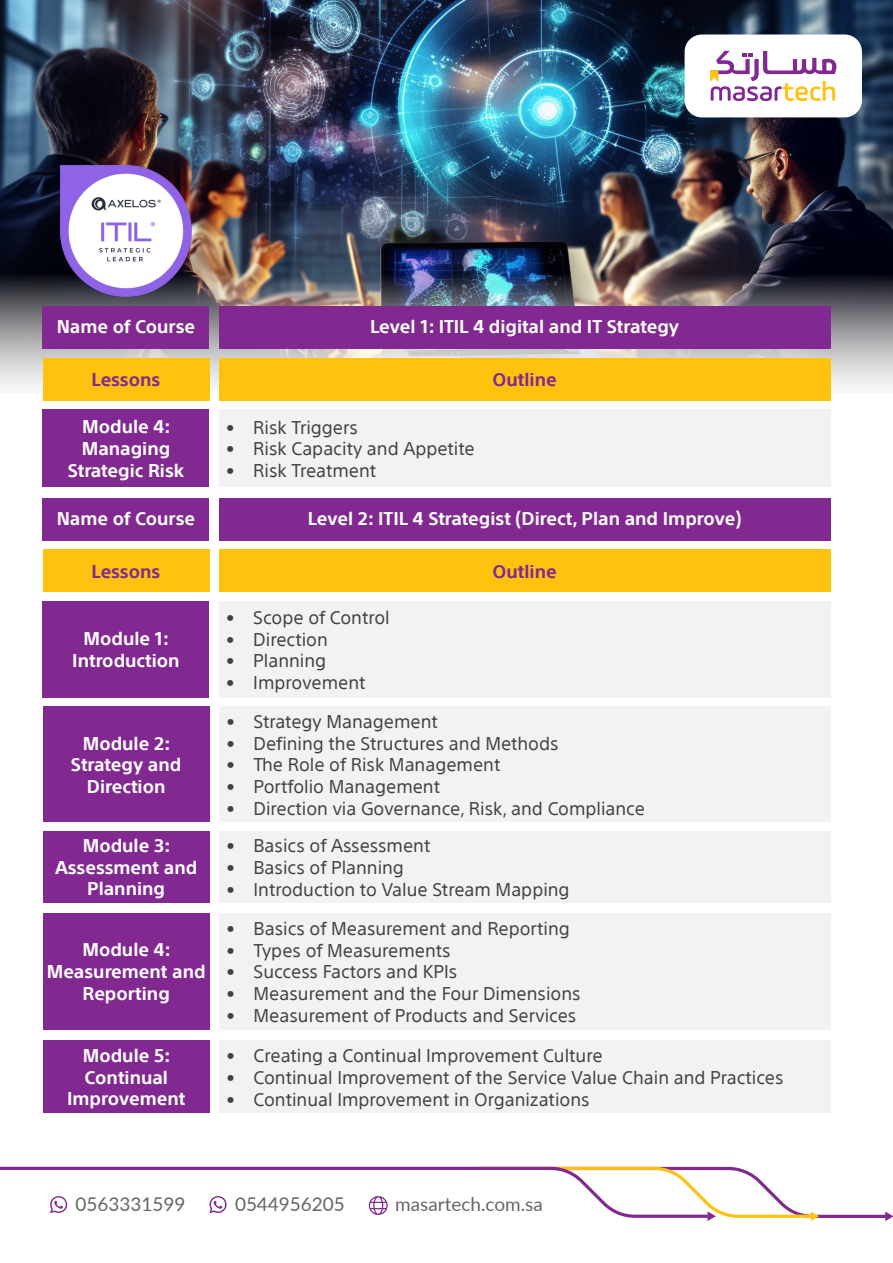
<style>
.page{position:relative;width:893px;height:1263px;background:#fff}
.page>*{position:absolute;margin:0;border:0;box-sizing:border-box;transform-origin:0 0}
.t1{font:18.9px "Lato";color:#666}
.t2{font:18px "SST Arabic";color:#414042}
.t3{font:700 18px/21.6px "SST Arabic";color:#fff;text-align:center}
.t4{font:700 18px "SST Arabic";color:#812990}
</style>
<div class="page">
<img style="left:0;top:0;width:893px;height:227px">
<img style="left:0;top:227px;width:893px;height:174px">
<div style="left:685px;top:35px;width:177px;height:82px;background:#fff;border-radius:17px"></div>
<div style="left:219px;top:306px;width:612px;height:43px;background:#812990"></div>
<div style="left:43px;top:306px;width:166px;height:43px;background:#812990"></div>
<div style="left:43px;top:358px;width:166px;height:43px;background:#ffc20e"></div>
<div style="left:219px;top:358px;width:611px;height:43px;background:#ffc20e"></div>
<div style="left:43px;top:409px;width:166px;height:78px;background:#812990"></div>
<div style="left:219px;top:409px;width:611px;height:78px;background:#f1f2f2"></div>
<svg style="left:710px;top:51px;width:126px;height:50px"></svg>
<svg style="left:0;top:1167px;width:893px;height:54px"></svg>
<img style="left:59px;top:165px;width:133px;height:133px">
<div style="left:219px;top:498px;width:612px;height:43px;background:#812990"></div>
<div style="left:43px;top:498px;width:166px;height:43px;background:#812990"></div>
<div style="left:43px;top:549px;width:166px;height:43px;background:#ffc20e"></div>
<div style="left:219px;top:549px;width:611px;height:43px;background:#ffc20e"></div>
<div style="left:43px;top:601px;width:166px;height:96px;background:#812990"></div>
<div style="left:219px;top:601px;width:611px;height:96px;background:#f1f2f2"></div>
<div style="left:43px;top:706px;width:166px;height:116px;background:#812990"></div>
<div style="left:219px;top:706px;width:612px;height:116px;background:#f1f2f2"></div>
<div style="left:43px;top:831px;width:166px;height:71px;background:#812990"></div>
<div style="left:219px;top:831px;width:612px;height:71px;background:#f1f2f2"></div>
<div style="left:43px;top:913px;width:167px;height:116px;background:#812990"></div>
<div style="left:219px;top:913px;width:612px;height:116px;background:#f1f2f2"></div>
<div style="left:43px;top:1040px;width:167px;height:73px;background:#812990"></div>
<div style="left:219px;top:1040px;width:612px;height:73px;background:#f1f2f2"></div>
<p class="t3" style="left:57px;top:316px;width:140px">Name of Course</p>
<p class="t4" style="left:92px;top:369px;width:70px">Lessons</p>
<p class="t4" style="left:493px;top:369px;width:66px">Outline</p>
<p class="t3" style="left:68px;top:416px;width:118px">Module 4:<br>Managing<br>Strategic Risk</p>
<p class="t2" style="left:226px;top:417px;width:133px">• Risk Triggers</p>
<p class="t3" style="left:370px;top:316px;width:310px">Level 1: ITIL 4 digital and IT Strategy</p>
<p class="t2" style="left:226px;top:439px;width:250px">• Risk Capacity and Appetite</p>
<p class="t2" style="left:226px;top:460px;width:151px">• Risk Treatment</p>
<p class="t3" style="left:308px;top:508px;width:435px">Level 2: ITIL 4 Strategist (Direct, Plan and Improve)</p>
<p class="t3" style="left:57px;top:508px;width:140px">Name of Course</p>
<p class="t4" style="left:92px;top:561px;width:70px">Lessons</p>
<p class="t4" style="left:493px;top:561px;width:66px">Outline</p>
<p class="t3" style="left:72px;top:628px;width:109px">Module 1:<br>Introduction</p>
<p class="t3" style="left:71px;top:732px;width:112px">Module 2:<br>Strategy and<br>Direction</p>
<p class="t2" style="left:226px;top:607px;width:165px">• Scope of Control</p>
<p class="t2" style="left:226px;top:629px;width:103px">• Direction</p>
<p class="t2" style="left:226px;top:650px;width:101px">• Planning</p>
<p class="t2" style="left:226px;top:672px;width:141px">• Improvement</p>
<p class="t2" style="left:227px;top:711px;width:213px">• Strategy Management</p>
<p class="t2" style="left:227px;top:733px;width:334px">• Defining the Structures and Methods</p>
<p class="t2" style="left:227px;top:755px;width:275px">• The Role of Risk Management</p>
<p class="t2" style="left:227px;top:776px;width:215px">• Portfolio Management</p>
<p class="t2" style="left:227px;top:798px;width:420px">• Direction via Governance, Risk, and Compliance</p>
<p class="t3" style="left:55px;top:835px;width:144px">Module 3:<br>Assessment and<br>Planning</p>
<p class="t2" style="left:226px;top:836px;width:205px">• Basics of Assessment</p>
<p class="t2" style="left:226px;top:857px;width:179px">• Basics of Planning</p>
<p class="t2" style="left:226px;top:879px;width:345px">• Introduction to Value Stream Mapping</p>
<p class="t3" style="left:47px;top:939px;width:160px">Module 4:<br>Measurement and<br>Reporting</p>
<p class="t2" style="left:227px;top:918px;width:345px">• Basics of Measurement and Reporting</p>
<p class="t2" style="left:227px;top:940px;width:226px">• Types of Measurements</p>
<p class="t2" style="left:227px;top:961px;width:232px">• Success Factors and KPIs</p>
<p class="t2" style="left:227px;top:983px;width:355px">• Measurement and the Four Dimensions</p>
<p class="t2" style="left:227px;top:1005px;width:351px">• Measurement of Products and Services</p>
<p class="t3" style="left:67px;top:1045px;width:120px">Module 5:<br>Continual<br>Improvement</p>
<p class="t2" style="left:227px;top:1045px;width:377px">• Creating a Continual Improvement Culture</p>
<p class="t2" style="left:227px;top:1067px;width:558px">• Continual Improvement of the Service Value Chain and Practices</p>
<p class="t2" style="left:227px;top:1089px;width:364px">• Continual Improvement in Organizations</p>
<p class="t1" style="left:76px;top:1191px;width:111px">0563331599</p>
<p class="t1" style="left:235px;top:1191px;width:111px">0544956205</p>
<p class="t1" style="left:395px;top:1191px;width:149px">masartech.com.sa</p>
</div>
